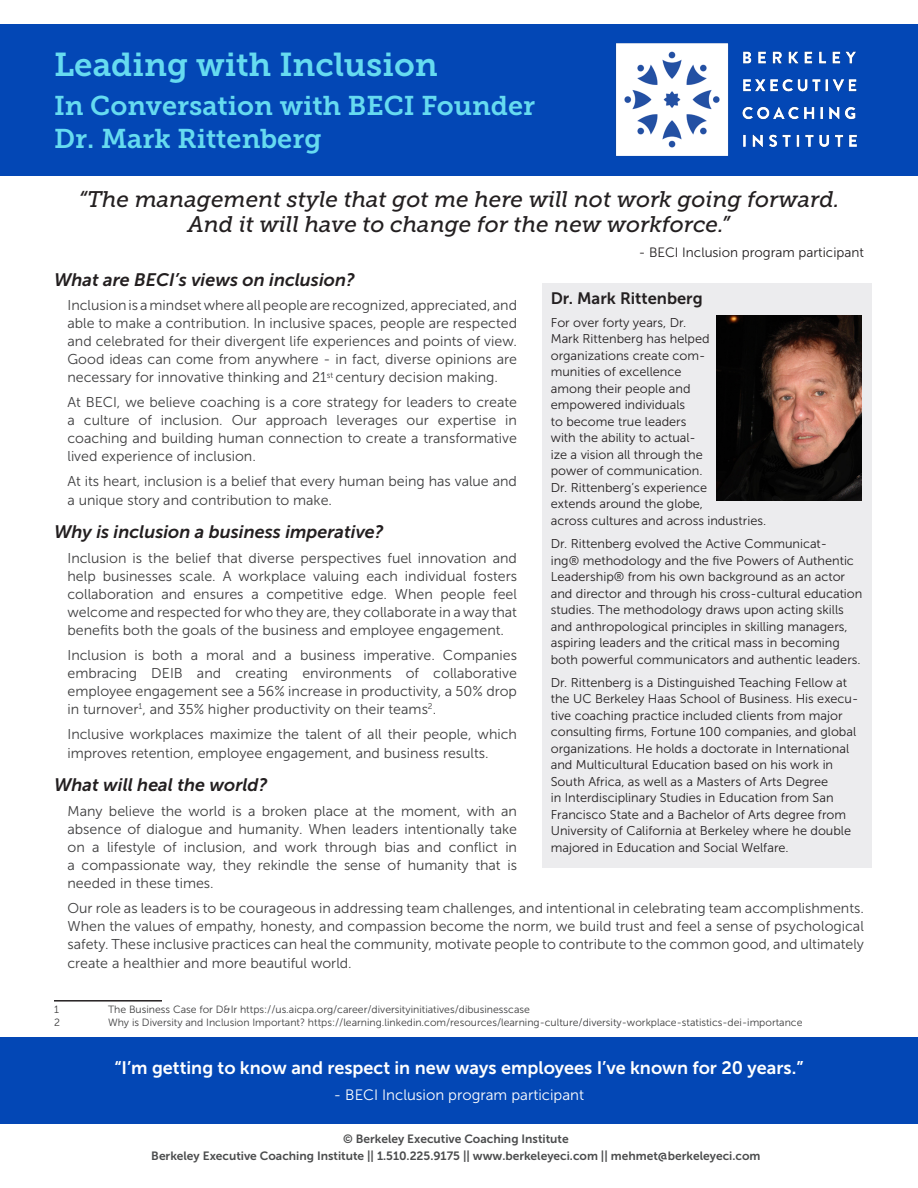
<style>
.page{position:relative;width:918px;height:1188px;background:#fff}
.page>*{position:absolute;margin:0;border:0;box-sizing:border-box;transform-origin:0 0}
.t1{font:33px "Museo Slab 700";color:#66dbf0}
.t2{font:27px/32.4px "Museo Slab 700";color:#66dbf0}
.t3{font:italic 22.5px/25.5px "Museo Slab 500";color:#231f20;text-align:center}
.t4{font:italic 18px "Museo Sans 700";color:#231f20}
.t5{font:18px "Museo Sans 700";color:#fff}
.t6{font:16.5px "Museo Sans 700";color:#231f20}
.t7{font:15px "Museo Sans 300";color:#fff}
.t8{font:14.25px/18px "Museo Sans 300";color:#3e3e3f;text-align:justify}
.t9{font:13.5px "Museo Sans 300";color:#231f20}
.t10{font:12.75px/16.5px "Museo Sans 300";color:#231f20}
.t11{font:12px "Museo Sans 700";color:#4b4c4d}
.t12{font:10.5px "Museo Sans 300";color:#3e3e3f}
</style>
<div class="page">
<hr style="left:54px;top:1000px;width:108px;height:2px;background:#231f20">
<div style="left:0;top:24px;width:918px;height:152px;background:#0347b5"></div>
<div style="left:0;top:1037px;width:918px;height:87px;background:#0347b5"></div>
<img style="left:615px;top:43px;width:242px;height:113px">
<div style="left:542px;top:283px;width:330px;height:584px;background:#ececee"></div>
<img style="left:716px;top:315px;width:145px;height:186px">
<p class="t1" style="left:54px;top:46px;width:385px">Leading with Inclusion</p>
<p class="t2" style="left:54px;top:90px;width:483px">In Conversation with BECI Founder<br>Dr. Mark Rittenberg</p>
<p class="t3" style="left:78px;top:186px;width:763px">“The management style that got me here will not work going forward.<br>And it will have to change for the new workforce.”</p>
<p class="t9" style="left:639px;top:245px;width:227px">- BECI Inclusion program participant</p>
<p class="t6" style="left:551px;top:289px;width:153px">Dr. Mark Rittenberg</p>
<p class="t10" style="left:551px;top:314px;width:217px">For over forty years, Dr.<br>Mark Rittenberg has helped organizations create com-<br>munities of excellence<br>among their people and<br>empowered individuals<br>to become true leaders<br>with the ability to actual-<br>ize a vision all through the<br>power of communication.<br>Dr. Rittenberg’s experience<br>extends around the globe,<br>across cultures and across industries.</p>
<p class="t10" style="left:551px;top:536px;width:313px">Dr. Rittenberg evolved the Active Communicat-<br>ing® methodology and the five Powers of Authentic Leadership® from his own background as an actor and director and through his cross-cultural education studies. The methodology draws upon acting skills and anthropological principles in skilling managers, aspiring leaders and the critical mass in becoming both powerful communicators and authentic leaders.</p>
<p class="t10" style="left:551px;top:674px;width:309px">Dr. Rittenberg is a Distinguished Teaching Fellow at the UC Berkeley Haas School of Business. His execu&shy;tive coaching practice included clients from major consulting firms, Fortune 100 companies, and global organizations. He holds a doctorate in International and Multicultural Education based on his work in South Africa, as well as a Masters of Arts Degree<br>in Interdisciplinary Studies in Education from San Francisco State and a Bachelor of Arts degree from University of California at Berkeley where he double majored in Education and Social Welfare.</p>
<p class="t4" style="left:54px;top:269px;width:302px">What are BECI’s views on inclusion?</p>
<p class="t8" style="left:68px;top:297px;width:451px">Inclusion is a mindset where all people are recognized, appreciated, and able to make a contribution. In inclusive spaces, people are respected and celebrated for their divergent life experiences and points of view.<br>Good ideas can come from anywhere - in fact, diverse opinions are necessary for innovative thinking and 21<sup>st</sup> century decision making.</p>
<p class="t8" style="left:68px;top:393px;width:451px">At BECI, we believe coaching is a core strategy for leaders to create a culture of inclusion. Our approach leverages our expertise in coaching and building human connection to create a transformative lived experience of inclusion.</p>
<p class="t8" style="left:68px;top:471px;width:451px;line-height:19.5px">At its heart, inclusion is a belief that every human being has value and a unique story and contribution to make.</p>
<p class="t4" style="left:54px;top:522px;width:331px">Why is inclusion a business imperative?</p>
<p class="t8" style="left:68px;top:549px;width:451px">Inclusion is the belief that diverse perspectives fuel innovation and help businesses scale. A workplace valuing each individual fosters collaboration and ensures a competitive edge. When people feel welcome and respected for who they are, they collaborate in a way that benefits both the goals of the business and employee engagement.</p>
<p class="t8" style="left:68px;top:646px;width:451px">Inclusion is both a moral and a business imperative. Companies embracing DEIB and creating environments of collaborative employee engagement see a 56% increase in productivity, a 50% drop in turnover<sup>1</sup>, and 35% higher productivity on their teams<sup>2</sup>.</p>
<p class="t8" style="left:68px;top:724px;width:451px;line-height:19.5px">Inclusive workplaces maximize the talent of all their people, which improves retention, employee engagement, and business results.</p>
<p class="t4" style="left:54px;top:775px;width:215px">What will heal the world?</p>
<p class="t8" style="left:68px;top:802px;width:451px">Many believe the world is a broken place at the moment, with an absence of dialogue and humanity. When leaders intentionally take on a lifestyle of inclusion, and work through bias and conflict in a compassionate way, they rekindle the sense of humanity that is needed in these times.</p>
<p class="t8" style="left:68px;top:899px;width:798px">Our role as leaders is to be courageous in addressing team challenges, and intentional in celebrating team accomplishments.<br>When the values of empathy, honesty, and compassion become the norm, we build trust and feel a sense of psychological safety. These inclusive practices can heal the community, motivate people to contribute to the common good, and ultimately</p>
<p class="t8" style="left:68px;top:954px;width:286px">create a healthier and more beautiful world.</p>
<p class="t12" style="left:54px;top:1004px;width:6px">1</p>
<p class="t12" style="left:108px;top:1004px;width:423px">The Business Case for D&amp;Ir https://us.aicpa.org/career/diversityinitiatives/dibusinesscase</p>
<p class="t12" style="left:54px;top:1017px;width:7px">2</p>
<p class="t12" style="left:108px;top:1017px;width:696px">Why is Diversity and Inclusion Important? https://learning.linkedin.com/resources/learning-culture/diversity-workplace-statistics-dei-importance</p>
<p class="t5" style="left:115px;top:1057px;width:690px">“I’m getting to know and respect in new ways employees I’ve known for 20 years.”</p>
<p class="t7" style="left:334px;top:1087px;width:252px">- BECI Inclusion program participant</p>
<p class="t11" style="left:343px;top:1132px;width:227px">© Berkeley Executive Coaching Institute</p>
<p class="t11" style="left:151px;top:1149px;width:611px">Berkeley Executive Coaching Institute || 1.510.225.9175 || www.berkeleyeci.com || mehmet@berkeleyeci.com</p>
</div>
